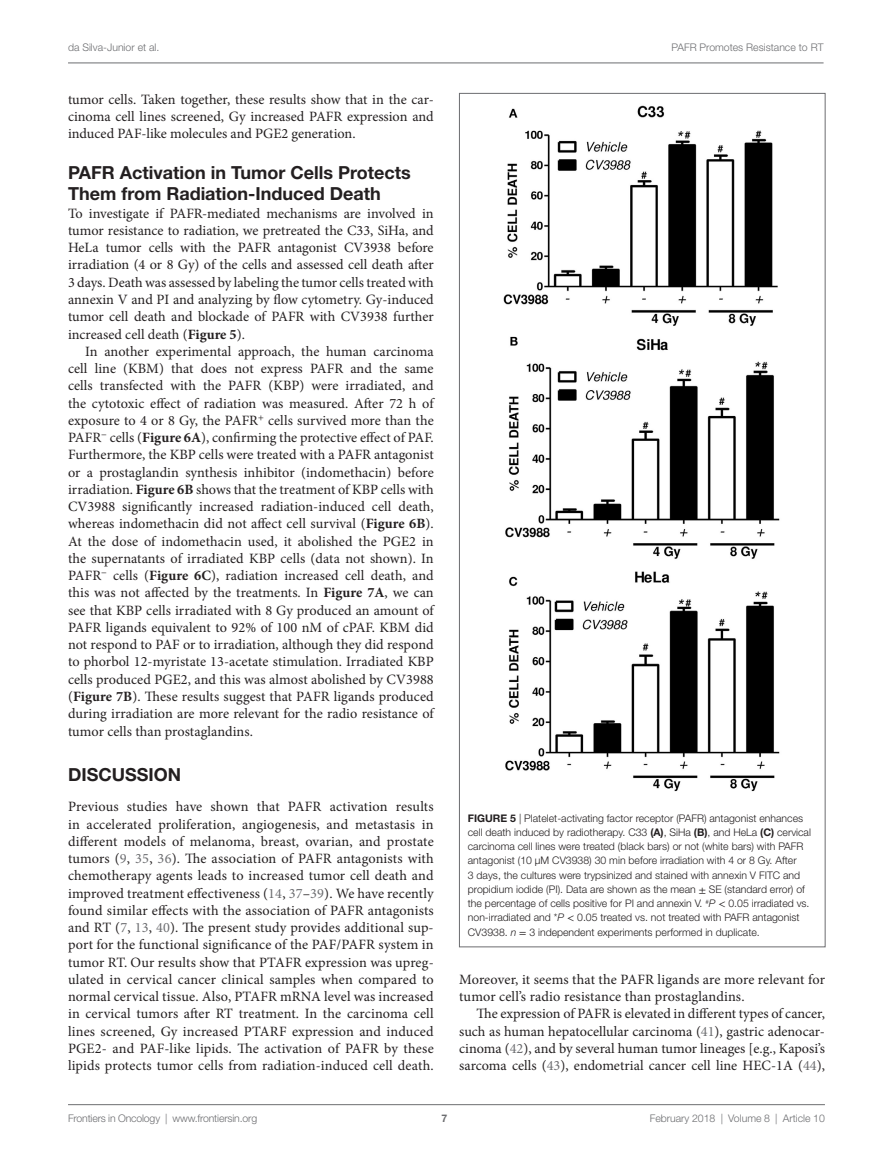
<style>
.page{position:relative;width:893px;height:1170px;background:#fff}
.page>*{position:absolute;margin:0;border:0;box-sizing:border-box;transform-origin:0 0}
.t1{font:700 18px/21px "Helvetica Neue LT Std";color:#231f20}
.t2{font:14.25px/17.2px "Minion Pro";color:#231f20;text-align:justify}
.t3{font:300 10.5px/14.2px "Helvetica Neue LT Std";color:#231f20}
.t4{font:300 10.5px "Helvetica Neue LT Std";color:#6c6d70}
.t5{font:700 10.5px "Helvetica Neue LT Std";color:#6c6d70}
.s1{font-weight:700}
.s2{color:#6c6d70}
.s3{font-family:"STIX General";font-weight:400}
.s4{font-style:italic}
</style>
<div class="page">
<img style="left:503px;top:105px;width:277px;height:686px">
<hr style="left:68px;top:1104px;width:757px;height:1px;background:#6c6d70">
<hr style="left:68px;top:63px;width:756px;height:1px;background:#6c6d70">
<p class="t4" style="left:68px;top:41px;width:93px">da Silva-Junior et al.</p>
<p class="t4" style="left:672px;top:41px;width:153px">PAFR Promotes Resistance to RT</p>
<p class="t2" style="left:68px;top:90px;width:367px">tumor cells. Taken together, these results show that in the car&shy;cinoma cell lines screened, Gy increased PAFR expression and induced PAF-like molecules and PGE2 generation.</p>
<p class="t1" style="left:68px;top:162px;width:344px">PAFR Activation in Tumor Cells Protects<br>Them from Radiation-Induced Death</p>
<p class="t2" style="left:68px;top:204px;width:367px">To investigate if PAFR-mediated mechanisms are involved in tumor resistance to radiation, we pretreated the C33, SiHa, and HeLa tumor cells with the PAFR antagonist CV3938 before irradiation (4 or 8 Gy) of the cells and assessed cell death after 3 days. Death was assessed by labeling the tumor cells treated with annexin V and PI and analyzing by flow cytometry. Gy-induced tumor cell death and blockade of PAFR with CV3938 further increased cell death (<span class="s1">Figure 5</span>).</p>
<p class="t2" style="left:68px;top:342px;width:367px;text-indent:17px">In another experimental approach, the human carcinoma cell line (KBM) that does not express PAFR and the same cells transfected with the PAFR (KBP) were irradiated, and the cytotoxic effect of radiation was measured. After 72 h of exposure to 4 or 8 Gy, the PAFR<sup>+</sup> cells survived more than the PAFR<sup>−</sup> cells (<span class="s1">Figure 6A</span>), confirming the protective effect of PAF.<br>Furthermore, the KBP cells were treated with a PAFR antagonist or a prostaglandin synthesis inhibitor (indomethacin) before irradiation. <span class="s1">Figure 6B</span> shows that the treatment of KBP cells with CV3988 significantly increased radiation-induced cell death, whereas indomethacin did not affect cell survival (<span class="s1">Figure 6B</span>).<br>At the dose of indomethacin used, it abolished the PGE2 in the supernatants of irradiated KBP cells (data not shown). In PAFR<sup>−</sup> cells (<span class="s1">Figure 6C</span>), radiation increased cell death, and this was not affected by the treatments. In <span class="s1">Figure 7A</span>, we can see that KBP cells irradiated with 8 Gy produced an amount of PAFR ligands equivalent to 92% of 100 nM of cPAF. KBM did not respond to PAF or to irradiation, although they did respond to phorbol 12-myristate 13-acetate stimulation. Irradiated KBP cells produced PGE2, and this was almost abolished by CV3988 (<span class="s1">Figure 7B</span>). These results suggest that PAFR ligands produced during irradiation are more relevant for the radio resistance of tumor cells than prostaglandins.</p>
<p class="t1" style="left:68px;top:763px;width:112px">DISCUSSION</p>
<p class="t2" style="left:68px;top:798px;width:367px">Previous studies have shown that PAFR activation results in accelerated proliferation, angiogenesis, and metastasis in different models of melanoma, breast, ovarian, and prostate tumors (<span class="s2">9</span>, <span class="s2">35</span>, <span class="s2">36</span>). The association of PAFR antagonists with chemotherapy agents leads to increased tumor cell death and improved treatment effectiveness (<span class="s2">14</span>, <span class="s2">37</span>–<span class="s2">39</span>). We have recently found similar effects with the association of PAFR antagonists and RT (<span class="s2">7</span>, <span class="s2">13</span>, <span class="s2">40</span>). The present study provides additional sup&shy;port for the functional significance of the PAF/PAFR system in tumor RT. Our results show that PTAFR expression was upreg&shy;ulated in cervical cancer clinical samples when compared to normal cervical tissue. Also, PTAFR mRNA level was increased in cervical tumors after RT treatment. In the carcinoma cell lines screened, Gy increased PTARF expression and induced PGE2- and PAF-like lipids. The activation of PAFR by these lipids protects tumor cells from radiation-induced cell death.</p>
<p class="t3" style="left:468px;top:810px;width:345px"><span class="s1">FIG URE 5</span> | Platelet-activating factor receptor (PAFR) antagonist enhances cell death induced by radiotherapy. C33 <span class="s1">(A)</span>, SiHa <span class="s1">(B)</span>, and HeLa <span class="s1">(C)</span> cervical carcinoma cell lines were treated (black bars) or not (white bars) with PAFR antagonist (10 µM CV3938) 30 min before irradiation with 4 or 8 Gy. After<br>3 days, the cultures were trypsinized and stained with annexin V FITC and propidium iodide (PI). Data are shown as the mean <span class="s3">±</span> SE (standard error) of the percentage of cells positive for PI and annexin V. <sup>#</sup><span class="s4">P</span> <span class="s3">&lt;</span> 0.05 irradiated vs. non-irradiated and *<span class="s4">P</span> <span class="s3">&lt;</span> 0.05 treated vs. not treated with PAFR antagonist CV3938. <span class="s4">n</span> <span class="s3">=</span> 3 independent experiments performed in duplicate.</p>
<p class="t2" style="left:459px;top:970px;width:367px">Moreover, it seems that the PAFR ligands are more relevant for tumor cell’s radio resistance than prostaglandins.</p>
<p class="t2" style="left:459px;top:1005px;width:367px;text-indent:17px">The expression of PAFR is elevated in different types of cancer, such as human hepatocellular carcinoma (<span class="s2">41</span>), gastric adenocar&shy;cinoma (<span class="s2">42</span>), and by several human tumor lineages [e.g., Kaposi’s sarcoma cells (<span class="s2">43</span>), endometrial cancer cell line HEC-1A (<span class="s2">44</span>),</p>
<p class="t4" style="left:68px;top:1111px;width:191px">Frontiers in Oncology | www.frontiersin.org</p>
<p class="t4" style="left:650px;top:1111px;width:177px">February 2018 | Volume 8 | Article 10</p>
<p class="t5" style="left:441px;top:1111px;width:7px">7</p>
</div>
